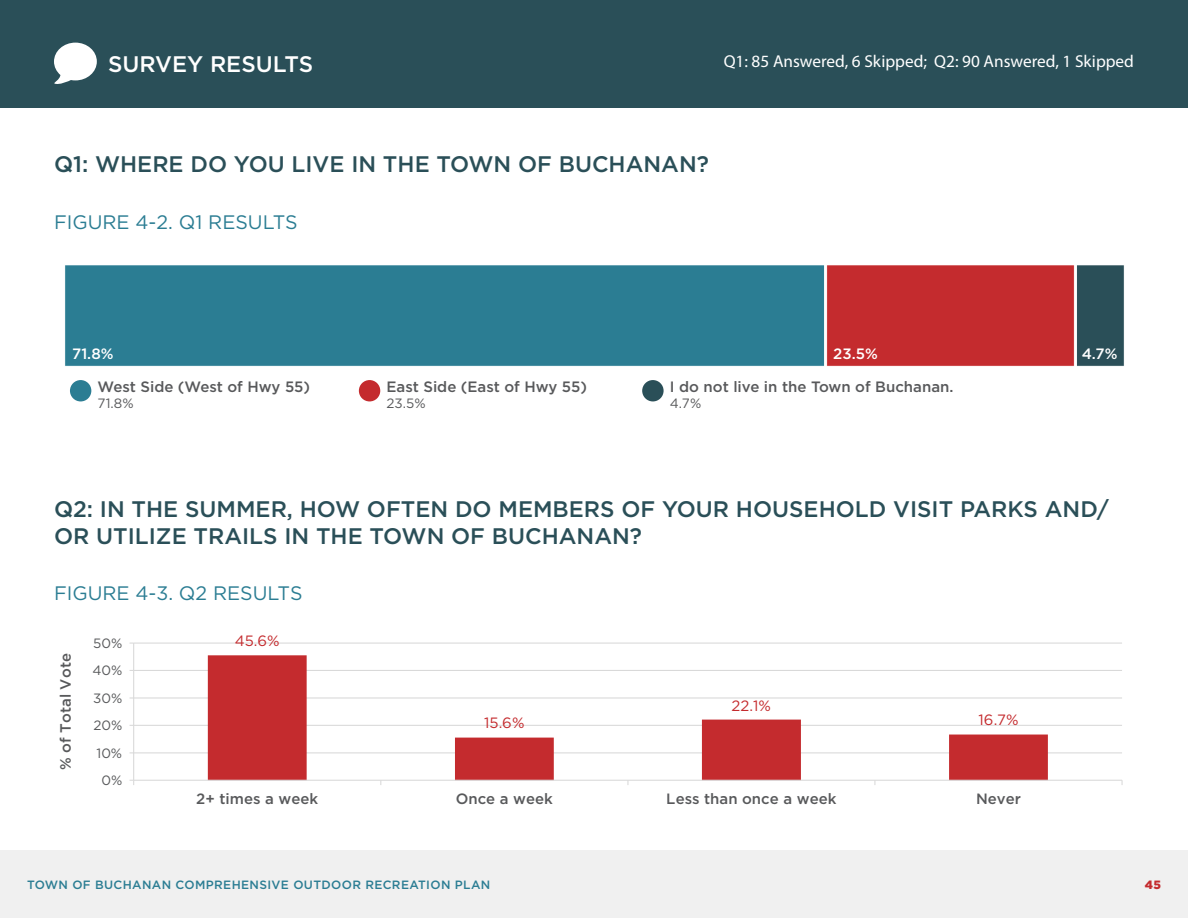
<style>
.page{position:relative;width:1188px;height:918px;background:#fff}
.page>*{position:absolute;margin:0;border:0;box-sizing:border-box;transform-origin:0 0}
.t1{font:500 22.5px/27px "Gotham";color:#2a4f58}
.t2{font:500 22.5px "Gotham";color:#fff}
.t3{font:19.5px "Gotham";color:#2b7d93}
.t4{font:17.25px "Myriad Pro";color:#fff}
.t5{font:500 15px "Gotham";color:#58595b}
.t6{font:15px "Gotham";letter-spacing:.005em;color:#c42b2e}
.t7{font:500 15px "Gotham";color:#fff}
.t8{font:13.5px "Gotham";color:#58595b}
.t9{font:500 12px "Gotham";letter-spacing:.03em;color:#2b7d93}
.t10{font:900 12px "Gotham";color:#c42b2e}
</style>
<div class="page">
<div style="left:0;top:0;width:1188px;height:108px;background:#2a4f58"></div>
<img style="left:65px;top:265px;width:1059px;height:101px">
<hr style="left:134px;top:752px;width:988px;height:1px;background:#d9d9d9">
<hr style="left:134px;top:725px;width:988px;height:1px;background:#d9d9d9">
<hr style="left:134px;top:697px;width:988px;height:2px;background:#d9d9d9">
<hr style="left:134px;top:670px;width:988px;height:1px;background:#d9d9d9">
<hr style="left:134px;top:643px;width:988px;height:1px;background:#d9d9d9">
<svg style="left:208px;top:655px;width:840px;height:125px"></svg>
<hr style="left:134px;top:780px;width:988px;height:1px;background:#d9d9d9">
<hr style="left:133px;top:643px;width:1px;height:137px;background:#d9d9d9">
<div style="left:0;top:850px;width:1188px;height:68px;background:#f0f0f0"></div>
<svg style="left:54px;top:43px;width:43px;height:41px"></svg>
<div style="left:359px;top:380px;width:21px;height:21px;background:#c42b2e;border-radius:50%"></div>
<div style="left:642px;top:380px;width:22px;height:21px;background:#2a4f58;border-radius:50%"></div>
<div style="left:70px;top:380px;width:21px;height:21px;background:#2b7d93;border-radius:50%"></div>
<p class="t2" style="left:108px;top:49px;width:207px">SURVEY RESULTS</p>
<p class="t4" style="left:724px;top:51px;width:412px">Q1: 85 Answered, 6 Skipped; Q2: 90 Answered, 1 Skipped</p>
<p class="t1" style="left:54px;top:151px;width:657px">Q1: WHERE DO YOU LIVE IN THE TOWN OF BUCHANAN?</p>
<p class="t3" style="left:54px;top:211px;width:245px">FIGURE 4-2. Q1 RESULTS</p>
<p class="t7" style="left:72px;top:344px;width:43px">71.8%</p>
<p class="t7" style="left:833px;top:344px;width:46px">23.5%</p>
<p class="t7" style="left:1082px;top:344px;width:37px">4.7%</p>
<p class="t5" style="left:98px;top:377px;width:214px">West Side (West of Hwy 55)</p>
<p class="t8" style="left:98px;top:396px;width:38px">71.8%</p>
<p class="t5" style="left:387px;top:377px;width:202px">East Side (East of Hwy 55)</p>
<p class="t8" style="left:387px;top:396px;width:41px">23.5%</p>
<p class="t5" style="left:670px;top:377px;width:285px">I do not live in the Town of Buchanan.</p>
<p class="t8" style="left:670px;top:396px;width:33px">4.7%</p>
<p class="t1" style="left:54px;top:495px;width:1056px">Q2: IN THE SUMMER, HOW OFTEN DO MEMBERS OF YOUR HOUSEHOLD VISIT PARKS AND/<br>OR UTILIZE TRAILS IN THE TOWN OF BUCHANAN?</p>
<p class="t3" style="left:54px;top:583px;width:250px">FIGURE 4-3. Q2 RESULTS</p>
<p class="t5" style="left:56px;top:770px;width:118px;rotate:-90deg">% of Total Vote</p>
<p class="t8" style="left:93px;top:636px;width:31px">50%</p>
<p class="t8" style="left:92px;top:663px;width:31px">40%</p>
<p class="t8" style="left:93px;top:691px;width:31px">30%</p>
<p class="t8" style="left:93px;top:718px;width:31px">20%</p>
<p class="t8" style="left:97px;top:745px;width:27px">10%</p>
<p class="t8" style="left:101px;top:773px;width:22px">0%</p>
<p class="t6" style="left:235px;top:633px;width:47px">45.6%</p>
<p class="t6" style="left:484px;top:715px;width:42px">15.6%</p>
<p class="t6" style="left:732px;top:697px;width:41px">22.1%</p>
<p class="t6" style="left:979px;top:712px;width:41px">16.7%</p>
<p class="t5" style="left:196px;top:789px;width:123px">2+ times a week</p>
<p class="t5" style="left:456px;top:789px;width:99px">Once a week</p>
<p class="t5" style="left:666px;top:789px;width:172px">Less than once a week</p>
<p class="t5" style="left:976px;top:789px;width:47px">Never</p>
<p class="t9" style="left:27px;top:877px;width:465px">TOWN OF BUCHANAN COMPREHENSIVE OUTDOOR RECREATION PLAN</p>
<p class="t10" style="left:1145px;top:877px;width:18px">45</p>
</div>
